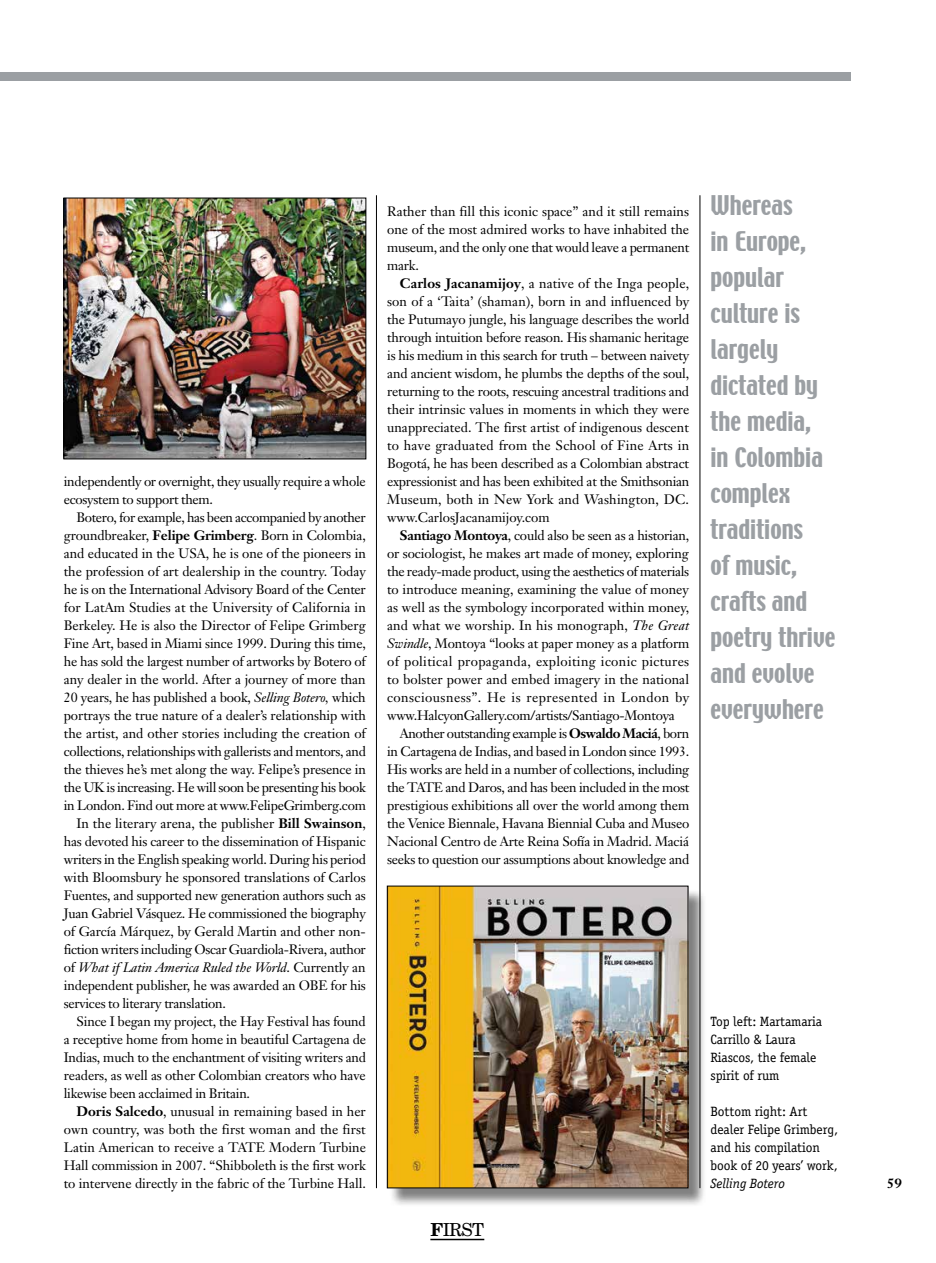
<style>
.page{position:relative;width:936px;height:1263px;background:#fff}
.page>*{position:absolute;margin:0;border:0;box-sizing:border-box;transform-origin:0 0}
.t1{font:24px/36px "Techno";color:#9b9fa3}
.t2{font:18px "New Century Schlbk";color:#000}
.t3{font:13.5px/18px "Janson Text";letter-spacing:-.015em;color:#000;text-align:justify}
.t4{font:13.5px/18px "Officina Serif";letter-spacing:-.005em;color:#000}
.t5{font:13.5px "Janson Text";letter-spacing:.005em;color:#000}
.t6{font:italic 13.5px "Janson Text";letter-spacing:-.01em;color:#000}
.t7{font:italic 13.5px "Officina Serif";letter-spacing:-.005em;color:#000}
.t8{font:700 13.5px "Janson Text";color:#000}
.s1{font-weight:700}
.s2{font-style:italic}
.s3{font-style:normal}
</style>
<div class="page">
<div style="left:0;top:72px;width:850px;height:9px;background:#9b9fa3"></div>
<img style="left:66px;top:200px;width:298px;height:257px">
<div style="left:64px;top:198px;width:302px;height:261px;border:1px solid #000"></div>
<hr style="left:376px;top:195px;width:1px;height:993px;background:#000">
<hr style="left:699px;top:195px;width:1px;height:993px;background:#000">
<hr style="left:430px;top:1239px;width:54px;height:1px;background:#000">
<div style="left:389px;top:888px;width:318px;height:318px;background:#000;opacity:.5"></div>
<img style="left:389px;top:888px;width:297px;height:298px">
<div style="left:387px;top:886px;width:301px;height:302px;border:1px solid #000"></div>
<h1 class="t1" style="left:710px;top:188px;width:126px">Whereas<br>in Europe, popular culture is largely dictated by the media,<br>in Colombia complex traditions<br>of music, crafts and poetry thrive and evolve everywhere</h1>
<p class="t3" style="left:387px;top:202px;width:303px">Rather than fill this iconic space” and it still remains one of the most admired works to have inhabited the museum, and the only one that would leave a permanent mark.</p>
<p class="t3" style="left:387px;top:274px;width:304px;text-indent:13px"><span class="s1">Carlos Jacanamijoy</span>, a native of the Inga people, son of a ‘Taita’ (shaman), born in and influenced by the Putumayo jungle, his language describes the world through intuition before reason. His shamanic heritage is his medium in this search for truth – between naivety and ancient wisdom, he plumbs the depths of the soul, returning to the roots, rescuing ancestral traditions and their intrinsic values in moments in which they were unappreciated. The first artist of indigenous descent to have graduated from the School of Fine Arts in Bogotá, he has been described as a Colombian abstract expressionist and has been exhibited at the Smithsonian Museum, both in New York and Washington, DC. www.CarlosJacanamijoy.com</p>
<p class="t3" style="left:387px;top:526px;width:304px;text-indent:13px"><span class="s1">Santiago Montoya</span>, could also be seen as a historian, or sociologist, he makes art made of money, exploring the ready-made product, using the aesthetics of materials to introduce meaning, examining the value of money as well as the symbology incorporated within money, and what we worship. In his monograph, <span class="s2">The Great Swindle</span>, Montoya “looks at paper money as a platform of political propaganda, exploiting iconic pictures to bolster power and embed imagery in the national consciousness”. He is represented in London by www.HalcyonGallery.com/artists/Santiago-Montoya</p>
<p class="t3" style="left:387px;top:724px;width:304px;text-indent:13px">Another outstanding example is <span class="s1">Oswaldo Maciá</span>, born in Cartagena de Indias, and based in London since 1993.<br>His works are held in a number of collections, including the TATE and Daros, and has been included in the most prestigious exhibitions all over the world among them the Venice Biennale, Havana Biennial Cuba and Museo Nacional Centro de Arte Reina Sofía in Madrid. Maciá seeks to question our assumptions about knowledge and</p>
<p class="t3" style="left:64px;top:472px;width:303px">independently or overnight, they usually require a whole ecosystem to support them.</p>
<p class="t3" style="left:77px;top:508px;width:290px">Botero, for example, has been accompanied by another</p>
<p class="t3" style="left:64px;top:526px;width:303px">groundbreaker, <span class="s1">Felipe Grimberg</span>. Born in Colombia,</p>
<p class="t3" style="left:64px;top:544px;width:304px">and educated in the USA, he is one of the pioneers in</p>
<p class="t3" style="left:64px;top:562px;width:303px">the profession of art dealership in the country. Today</p>
<p class="t3" style="left:64px;top:580px;width:303px">he is on the International Advisory Board of the Center</p>
<p class="t5" style="left:64px;top:599px;width:303px">for LatAm Studies at the University of California in</p>
<p class="t3" style="left:64px;top:616px;width:303px">Berkeley. He is also the Director of Felipe Grimberg</p>
<p class="t3" style="left:64px;top:634px;width:303px">Fine Art, based in Miami since 1999. During this time,</p>
<p class="t3" style="left:64px;top:652px;width:303px">he has sold the largest number of artworks by Botero of</p>
<p class="t3" style="left:64px;top:670px;width:303px">any dealer in the world. After a journey of more than</p>
<p class="t3" style="left:64px;top:688px;width:303px">20 years, he has published a book, <span class="s2">Selling Botero,</span> which</p>
<p class="t3" style="left:64px;top:706px;width:303px">portrays the true nature of a dealer’s relationship with</p>
<p class="t3" style="left:64px;top:724px;width:303px">the artist, and other stories including the creation of</p>
<p class="t3" style="left:64px;top:742px;width:303px">collections, relationships with gallerists and mentors, and</p>
<p class="t3" style="left:64px;top:760px;width:304px">the thieves he’s met along the way. Felipe’s presence in</p>
<p class="t3" style="left:64px;top:778px;width:303px">the UK is increasing. He will soon be presenting his book</p>
<p class="t3" style="left:64px;top:796px;width:303px">in London. Find out more at www.FelipeGrimberg.com</p>
<p class="t3" style="left:77px;top:814px;width:291px">In the literary arena, the publisher <span class="s1">Bill Swainson</span>,</p>
<p class="t3" style="left:64px;top:832px;width:303px">has devoted his career to the dissemination of Hispanic</p>
<p class="t3" style="left:64px;top:850px;width:303px">writers in the English speaking world. During his period</p>
<p class="t3" style="left:64px;top:868px;width:303px">with Bloomsbury he sponsored translations of Carlos</p>
<p class="t3" style="left:64px;top:886px;width:303px">Fuentes, and supported new generation authors such as</p>
<p class="t3" style="left:64px;top:904px;width:303px">Juan Gabriel Vásquez. He commissioned the biography</p>
<p class="t3" style="left:64px;top:922px;width:303px">of García Márquez, by Gerald Martin and other non-</p>
<p class="t3" style="left:64px;top:940px;width:303px">fiction writers including Oscar Guardiola-Rivera, author</p>
<p class="t6" style="left:64px;top:959px;width:303px"><span class="s3">of</span> What if Latin America Ruled the World<span class="s3">. Currently an</span></p>
<p class="t3" style="left:64px;top:976px;width:303px">independent publisher, he was awarded an OBE for his</p>
<p class="t3" style="left:64px;top:994px;width:164px">services to literary translation.</p>
<p class="t3" style="left:77px;top:1012px;width:291px">Since I began my project, the Hay Festival has found</p>
<p class="t3" style="left:64px;top:1030px;width:304px">a receptive home from home in beautiful Cartagena de</p>
<p class="t3" style="left:64px;top:1048px;width:304px">Indias, much to the enchantment of visiting writers and</p>
<p class="t3" style="left:64px;top:1066px;width:303px">readers, as well as other Colombian creators who have</p>
<p class="t3" style="left:64px;top:1084px;width:188px">likewise been acclaimed in Britain.</p>
<p class="t3" style="left:77px;top:1102px;width:291px"><span class="s1">Doris Salcedo</span>, unusual in remaining based in her</p>
<p class="t5" style="left:64px;top:1121px;width:303px">own country, was both the first woman and the first</p>
<p class="t5" style="left:64px;top:1139px;width:304px">Latin American to receive a TATE Modern Turbine</p>
<p class="t3" style="left:64px;top:1156px;width:303px">Hall commission in 2007. “Shibboleth is the first work</p>
<p class="t3" style="left:64px;top:1174px;width:303px">to intervene directly in the fabric of the Turbine Hall.</p>
<p class="t8" style="left:886px;top:1174px;width:17px">59</p>
<h2 class="t2" style="left:430px;top:1218px;width:55px"><span class="s1">F</span>IRST</h2>
<p class="t4" style="left:710px;top:1012px;width:113px">Top left: Martamaria<br>Carrillo &amp; Laura<br>Riascos, the female spirit of rum</p>
<p class="t4" style="left:710px;top:1102px;width:129px">Bottom right: Art dealer Felipe Grimberg, and his compilation book of 20 years’ work,</p>
<p class="t7" style="left:710px;top:1176px;width:76px">Selling Botero</p>
</div>
